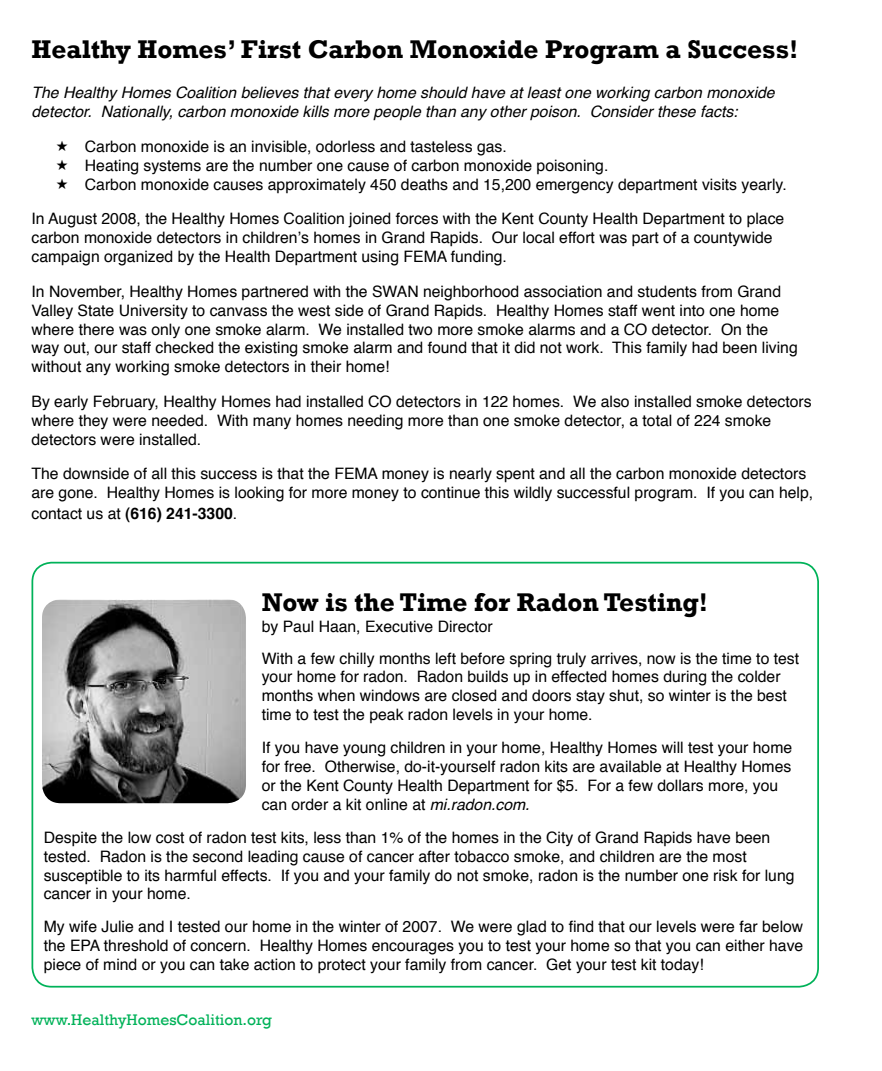
<style>
.page{position:relative;width:882px;height:1071px;background:#fff}
.page>*{position:absolute;margin:0;border:0;box-sizing:border-box;transform-origin:0 0}
.t1{font:700 26.25px "Rockwell";color:#000}
.t2{font:15.75px/18.9px "Helvetica";color:#000}
.t3{font:italic 15.75px/18.9px "Helvetica";color:#000}
.t4{font:15.75px "Rockwell";color:#00b259}
.t5{font:700 15.75px "Helvetica";color:#000}
.s1{font-weight:400}
.s2{font-style:italic}
</style>
<div class="page">
<div style="left:32px;top:562px;width:787px;height:426px;border:2px solid #00b259;border-radius:19px"></div>
<img style="left:42px;top:599px;width:204px;height:204px">
<h1 class="t1" style="left:32px;top:34px;width:768px">Healthy Homes’ First Carbon Monoxide Program a Success!</h1>
<p class="t3" style="left:32px;top:84px;width:745px">The Healthy Homes Coalition believes that every home should have at least one working carbon monoxide detector. Nationally, carbon monoxide kills more people than any other poison. Consider these facts:</p>
<p class="t2" style="left:85px;top:137px;width:703px">Carbon monoxide is an invisible, odorless and tasteless gas.<br>Heating systems are the number one cause of carbon monoxide poisoning.<br>Carbon monoxide causes approximately 450 deaths and 15,200 emergency department visits yearly.</p>
<p class="t2" style="left:32px;top:210px;width:754px">In August 2008, the Healthy Homes Coalition joined forces with the Kent County Health Department to place carbon monoxide detectors in children’s homes in Grand Rapids. Our local effort was part of a countywide campaign organized by the Health Department using FEMA funding.</p>
<p class="t2" style="left:32px;top:282px;width:768px">In November, Healthy Homes partnered with the SWAN neighborhood association and students from Grand Valley State University to canvass the west side of Grand Rapids. Healthy Homes staff went into one home where there was only one smoke alarm. We installed two more smoke alarms and a CO detector. On the way out, our staff checked the existing smoke alarm and found that it did not work. This family had been living without any working smoke detectors in their home!</p>
<p class="t2" style="left:32px;top:392px;width:782px">By early February, Healthy Homes had installed CO detectors in 122 homes. We also installed smoke detectors where they were needed. With many homes needing more than one smoke detector, a total of 224 smoke detectors were installed.</p>
<p class="t2" style="left:32px;top:465px;width:783px">The downside of all this success is that the FEMA money is nearly spent and all the carbon monoxide detectors are gone. Healthy Homes is looking for more money to continue this wildly successful program. If you can help,</p>
<p class="t5" style="left:32px;top:501px;width:207px"><span class="s1">contact us at</span> (616) 241-3300<span class="s1">.</span></p>
<h1 class="t1" style="left:262px;top:586px;width:448px">Now is the Time for Radon Testing!</h1>
<p class="t2" style="left:262px;top:611px;width:539px;line-height:31.5px">by Paul Haan, Executive Director<br>With a few chilly months left before spring truly arrives, now is the time to test</p>
<p class="t2" style="left:262px;top:668px;width:527px">your home for radon. Radon builds up in effected homes during the colder months when windows are closed and doors stay shut, so winter is the best time to test the peak radon levels in your home.</p>
<p class="t2" style="left:262px;top:739px;width:532px">If you have young children in your home, Healthy Homes will test your home for free. Otherwise, do-it-yourself radon kits are available at Healthy Homes or the Kent County Health Department for $5. For a few dollars more, you can order a kit online at <span class="s2">mi.radon.com.</span></p>
<p class="t2" style="left:44px;top:828px;width:752px">Despite the low cost of radon test kits, less than 1% of the homes in the City of Grand Rapids have been tested. Radon is the second leading cause of cancer after tobacco smoke, and children are the most susceptible to its harmful effects. If you and your family do not smoke, radon is the number one risk for lung cancer in your home.</p>
<p class="t2" style="left:44px;top:918px;width:761px;text-align:justify">My wife Julie and I tested our home in the winter of 2007. We were glad to find that our levels were far below the EPA threshold of concern. Healthy Homes encourages you to test your home so that you can either have piece of mind or you can take action to protect your family from cancer. Get your test kit today!</p>
<p class="t4" style="left:32px;top:1011px;width:242px">www.HealthyHomesCoalition.org</p>
</div>
